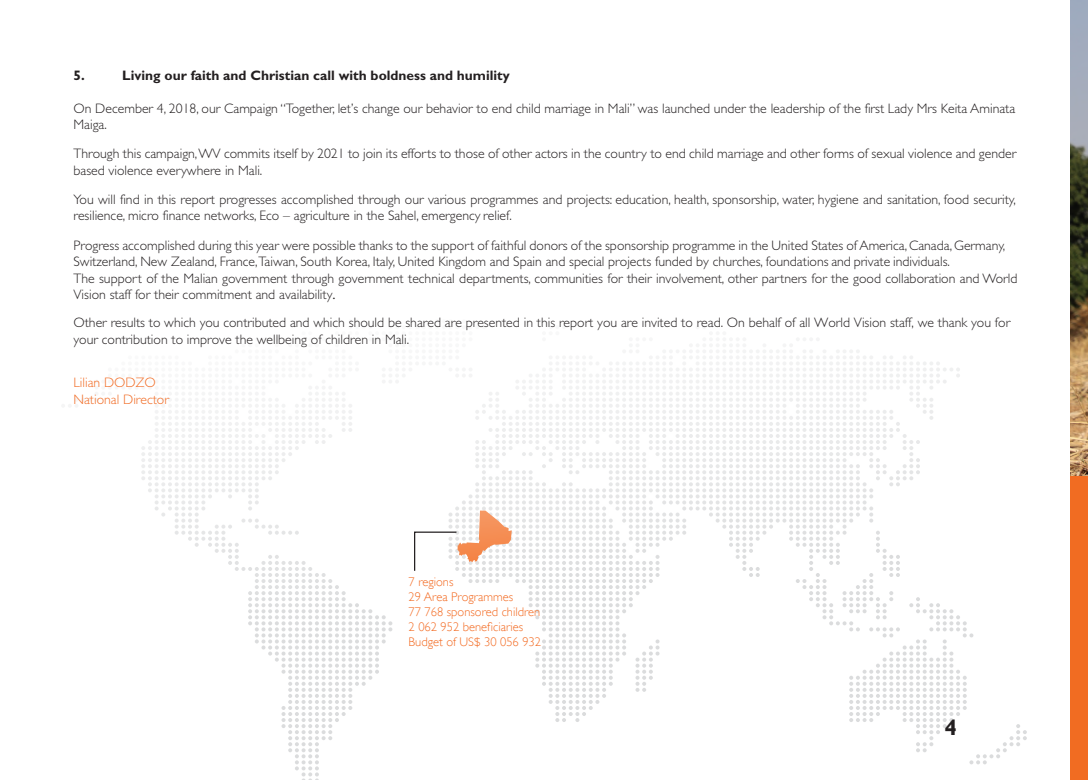
<style>
.page{position:relative;width:1088px;height:780px;background:#fff}
.page>*{position:absolute;margin:0;border:0;box-sizing:border-box;transform-origin:0 0}
.t1{font:700 22.5px "Gill Sans";color:#231f20}
.t2{font:300 13.75px/16.5px "Gill Sans Std";color:#231f20}
.t3{font:700 13.75px "Gill Sans Std";color:#231f20}
.t4{font:300 13.75px "Gill Sans Std";color:#f16a22}
.t5{font:300 12.5px "Gill Sans";color:#f36a21}
.s1{font-family:"Minion Pro";font-weight:400}
</style>
<div class="page">
<svg style="left:69px;top:338px;width:958px;height:442px"></svg>
<div style="left:1070px;top:3px;width:18px;height:777px;background:#f16c22"></div>
<img style="left:1070px;top:0;width:18px;height:475px">
<p class="t3" style="left:73px;top:67px;width:13px">5.</p>
<p class="t3" style="left:122px;top:67px;width:389px">Living our faith and Christian call with boldness and humility</p>
<p class="t2" style="left:73px;top:100px;width:943px">On December 4, 2018, our Campaign “Together, let’s change our behavior to end child marriage in Mali” was launched under the leadership of the first Lady Mrs Keita Aminata<br>Maiga.</p>
<p class="t2" style="left:73px;top:146px;width:944px">Through this campaign, WV commits itself by 2021 to join its efforts to those of other actors in the country to end child marriage and other forms of sexual violence and gender based violence everywhere in Mali.</p>
<p class="t2" style="left:73px;top:191px;width:944px">You will find in this report progresses accomplished through our various programmes and projects: education, health, sponsorship, water, hygiene and sanitation, food security, resilience, micro finance networks, Eco – agriculture in the Sahel, emergency relief.</p>
<p class="t2" style="left:73px;top:237px;width:945px">Progress accomplished during this year were possible thanks to the support of faithful donors of the sponsorship programme in the United States of America, Canada, Germany, Switzerland, New Zealand, France, Taiwan, South Korea, Italy, United Kingdom and Spain and special projects funded by churches, foundations and private individuals.<br>The support of the Malian government through government technical departments, communities for their involvement, other partners for the good collaboration and World Vision staff for their commitment and availability<span class="s1">.</span></p>
<p class="t2" style="left:73px;top:314px;width:938px">Other results to which you contributed and which should be shared are presented in this report you are invited to read. On behalf of all World Vision staff, we thank you for your contribution to improve the wellbeing of children in Mali.</p>
<p class="t4" style="left:73px;top:375px;width:84px">Lilian DODZO</p>
<p class="t4" style="left:73px;top:391px;width:97px">National Director</p>
<p class="t5" style="left:409px;top:575px;width:46px">7 regions</p>
<p class="t5" style="left:409px;top:590px;width:106px">29 Area Programmes</p>
<p class="t5" style="left:409px;top:605px;width:133px">77 768 sponsored children</p>
<p class="t5" style="left:409px;top:620px;width:116px">2 062 952 beneficiaries</p>
<p class="t5" style="left:409px;top:635px;width:134px">Budget of US$ 30 056 932</p>
<h1 class="t1" style="left:944px;top:713px;width:14px">4</h1>
</div>
